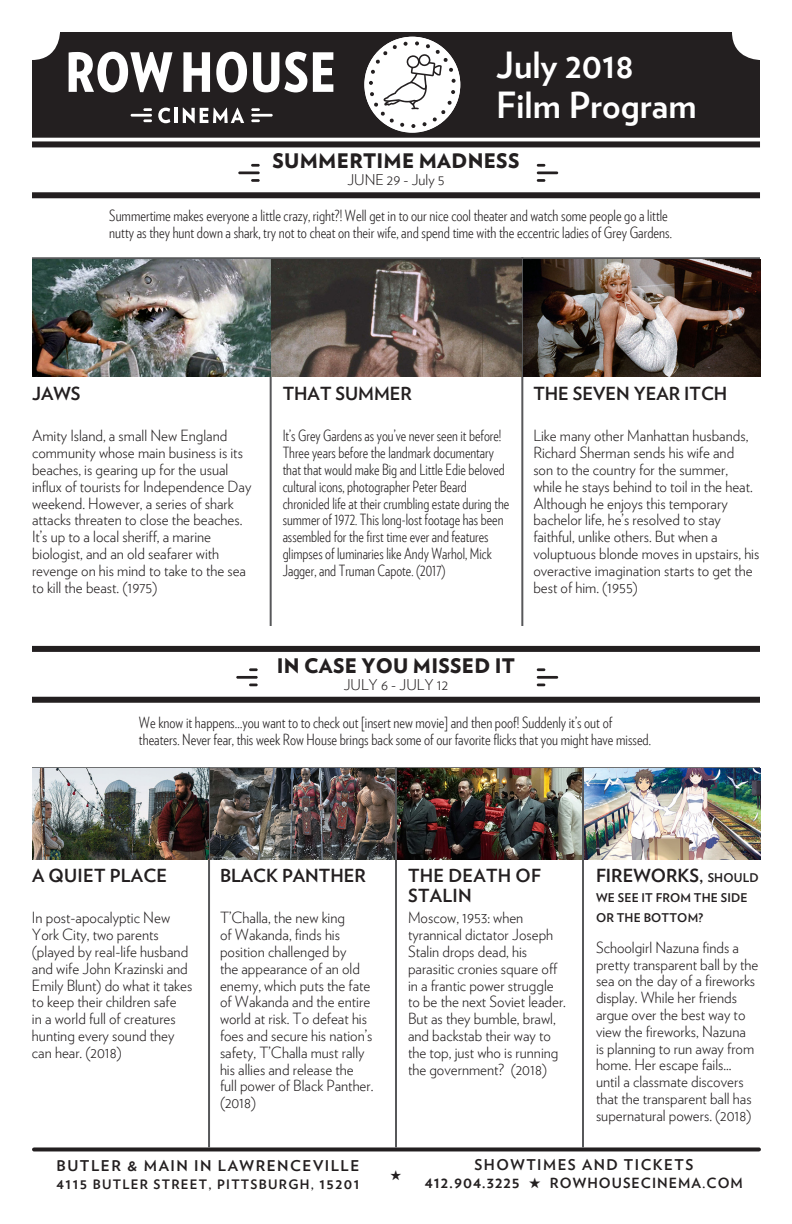
<style>
.page{position:relative;width:792px;height:1224px;background:#fff}
.page>*{position:absolute;margin:0;border:0;box-sizing:border-box;transform-origin:0 0}
.t1{font:700 36px/40px "Verlag";color:#fff}
.t2{font:900 20px "Verlag";letter-spacing:.015em;color:#231f20}
.t3{font:700 18px/20px "Verlag";color:#231f20}
.t4{font:300 15.4px/16.8px "Verlag";color:#231f20}
.t5{font:300 15.4px/16.8px "Verlag Condensed";color:#231f20}
.t6{font:700 14.8px "Verlag";letter-spacing:.1em;color:#231f20}
.t7{font:300 14.8px "Verlag";color:#231f20}
.t8{font:700 14px "Verlag";letter-spacing:.075em;color:#231f20}
.t9{font:700 13px "Verlag";letter-spacing:.1em;color:#231f20}
.t10{font:700 12px/20px "Verlag";letter-spacing:.015em;color:#231f20}
.s1{font-size:12px}
.s2{font-size:16px}
.s3{font-size:15px}
</style>
<div class="page">
<div style="left:32px;top:32px;width:728px;height:106px;background:#231f20"></div>
<div style="left:364px;top:37px;width:96px;height:96px;background:#fff;border-radius:50%"></div>
<svg style="left:369px;top:41px;width:87px;height:87px"></svg>
<svg style="left:158px;top:108px;width:12px;height:15px"></svg>
<hr style="left:175px;top:108px;width:3px;height:15px;background:#fff">
<svg style="left:183px;top:108px;width:61px;height:15px"></svg>
<hr style="left:251px;top:114px;width:22px;height:3px;background:#fff">
<svg style="left:251px;top:108px;width:9px;height:3px"></svg>
<svg style="left:251px;top:119px;width:9px;height:3px"></svg>
<hr style="left:131px;top:114px;width:21px;height:3px;background:#fff">
<svg style="left:143px;top:119px;width:9px;height:3px"></svg>
<svg style="left:143px;top:108px;width:9px;height:3px"></svg>
<svg style="left:69px;top:52px;width:104px;height:40px"></svg>
<svg style="left:183px;top:52px;width:27px;height:40px"></svg>
<svg style="left:216px;top:52px;width:31px;height:40px"></svg>
<svg style="left:253px;top:52px;width:54px;height:40px"></svg>
<svg style="left:313px;top:52px;width:20px;height:40px"></svg>
<div style="left:32px;top:141px;width:728px;height:6px;border:2px solid #231f20"></div>
<div style="left:32px;top:192px;width:728px;height:6px;border:2px solid #231f20"></div>
<hr style="left:537px;top:171px;width:21px;height:3px;background:#231f20">
<svg style="left:537px;top:164px;width:8px;height:3px"></svg>
<svg style="left:537px;top:179px;width:8px;height:3px"></svg>
<hr style="left:238px;top:171px;width:22px;height:3px;background:#231f20">
<svg style="left:251px;top:179px;width:9px;height:3px"></svg>
<svg style="left:251px;top:164px;width:9px;height:3px"></svg>
<svg style="left:34px;top:1147px;width:725px;height:4px;background:#3d393a"></svg>
<div style="left:32px;top:646px;width:728px;height:6px;border:2px solid #231f20"></div>
<div style="left:32px;top:697px;width:728px;height:6px;border:2px solid #231f20"></div>
<hr style="left:537px;top:676px;width:21px;height:3px;background:#231f20">
<svg style="left:537px;top:668px;width:8px;height:3px"></svg>
<svg style="left:537px;top:684px;width:8px;height:2px"></svg>
<hr style="left:236px;top:676px;width:22px;height:3px;background:#231f20">
<svg style="left:249px;top:684px;width:9px;height:2px"></svg>
<svg style="left:249px;top:668px;width:9px;height:3px"></svg>
<hr style="left:32px;top:257px;width:728px;height:2px;background:#57585a">
<hr style="left:270px;top:258px;width:2px;height:368px;background:#57585a">
<hr style="left:521px;top:257px;width:2px;height:369px;background:#57585a">
<img style="left:32px;top:259px;width:489px;height:118px">
<img style="left:523px;top:259px;width:237px;height:118px">
<hr style="left:32px;top:767px;width:728px;height:2px;background:#57585a">
<hr style="left:208px;top:767px;width:2px;height:380px;background:#57585a">
<hr style="left:395px;top:767px;width:2px;height:380px;background:#57585a">
<hr style="left:582px;top:767px;width:2px;height:380px;background:#57585a">
<img style="left:32px;top:769px;width:176px;height:91px">
<img style="left:210px;top:769px;width:185px;height:91px">
<img style="left:397px;top:769px;width:185px;height:91px">
<img style="left:584px;top:769px;width:176px;height:91px">
<h1 class="t1" style="left:496px;top:47px;width:202px">July 2018<br>Film Program</h1>
<p class="t2" style="left:273px;top:152px;width:248px">SUMMERTIME MADNESS</p>
<p class="t7" style="left:347px;top:173px;width:99px">JUNE 29 - July 5</p>
<p class="t5" style="left:109px;top:208px;width:564px">Summertime makes everyone a little crazy, right?! Well get in to our nice cool theater and watch some people go a little nutty as they hunt down a shark, try not to cheat on their wife, and spend time with the eccentric ladies of Grey Gardens.</p>
<p class="t3" style="left:32px;top:385px;width:50px">JAWS</p>
<p class="t3" style="left:283px;top:385px;width:131px">THAT SUMMER</p>
<p class="t3" style="left:533px;top:385px;width:196px">THE SEVEN YEAR ITCH</p>
<p class="t4" style="left:32px;top:428px;width:221px">Amity Island, a small New England community whose main business is its beaches, is gearing up for the usual influx of tourists for Independence Day weekend. However, a series of shark attacks threaten to close the beaches.<br>It’s up to a local sheriff, a marine biologist, and an old seafarer with revenge on his mind to take to the sea to kill the beast. (1975)</p>
<p class="t5" style="left:283px;top:428px;width:228px">It’s Grey Gardens as you’ve never seen it before!<br>Three years before the landmark documentary that that would make Big and Little Edie beloved cultural icons, photographer Peter Beard chronicled life at their crumbling estate during the summer of 1972. This long-lost footage has been assembled for the first time ever and features glimpses of luminaries like Andy Warhol, Mick Jagger, and Truman Capote. (2017)</p>
<p class="t4" style="left:533px;top:428px;width:228px">Like many other Manhattan husbands, Richard Sherman sends his wife and<br>son to the country for the summer, while he stays behind to toil in the heat.<br>Although he enjoys this temporary bachelor life, he’s resolved to stay faithful, unlike others. But when a voluptuous blonde moves in upstairs, his overactive imagination starts to get the best of him. (1955)</p>
<p class="t2" style="left:277px;top:657px;width:240px">IN CASE YOU MISSED IT</p>
<p class="t7" style="left:344px;top:678px;width:106px">JULY 6 - JULY 12</p>
<p class="t5" style="left:139px;top:715px;width:514px">We know it happens…you want to to check out [insert new movie] and then poof! Suddenly it’s out of theaters. Never fear, this week Row House brings back some of our favorite flicks that you might have missed.</p>
<p class="t3" style="left:32px;top:866px;width:137px">A QUIET PLACE</p>
<p class="t4" style="left:32px;top:910px;width:162px">In post-apocalyptic New<br>York City, two parents (played by real-life husband and wife John Krazinski and<br>Emily Blunt) do what it takes to keep their children safe<br>in a world full of creatures hunting every sound they can hear. (2018)</p>
<p class="t3" style="left:220px;top:866px;width:148px">BLACK PANTHER</p>
<p class="t4" style="left:220px;top:910px;width:155px">T’Challa, the new king<br>of Wakanda, finds his position challenged by<br>the appearance of an old enemy, which puts the fate of Wakanda and the entire world at risk. To defeat his foes and secure his nation’s safety, T’Challa must rally his allies and release the full power of Black Panther. (2018)</p>
<p class="t3" style="left:408px;top:866px;width:134px">THE DEATH OF<br>STALIN</p>
<p class="t4" style="left:408px;top:910px;width:160px">Moscow, 1953: when tyrannical dictator Joseph<br>Stalin drops dead, his parasitic cronies square off in a frantic power struggle to be the next Soviet leader.<br>But as they bumble, brawl, and backstab their way to the top, just who is running the government? (2018)</p>
<p class="t3" style="left:596px;top:866px;width:164px">FIREWORKS, <span class="s1">SHOULD</span></p>
<p class="t10" style="left:596px;top:888px;width:153px">WE SEE IT FROM THE SIDE<br>OR THE BOTTOM?</p>
<p class="t4" style="left:596px;top:940px;width:164px">Schoolgirl Nazuna finds a pretty transparent ball by the sea on the day of a fireworks display. While her friends argue over the best way to view the fireworks, Nazuna<br>is planning to run away from home. Her escape fails... until a classmate discovers that the transparent ball has supernatural powers. (2018)</p>
<p class="t6" style="left:57px;top:1159px;width:304px">BUTLER <span class="s2">&amp;</span> MAIN IN LAWRENCEVILLE</p>
<p class="t9" style="left:57px;top:1178px;width:304px"><span class="s3">4115</span> BUTLER STREET, PITTSBURGH, <span class="s3">15201</span></p>
<p class="t6" style="left:475px;top:1158px;width:220px">SHOWTIMES AND TICKETS</p>
<p class="t8" style="left:425px;top:1177px;width:320px"><span class="s2">412.904.3225</span> ★ ROWHOUSECINEMA.COM</p>
</div>
